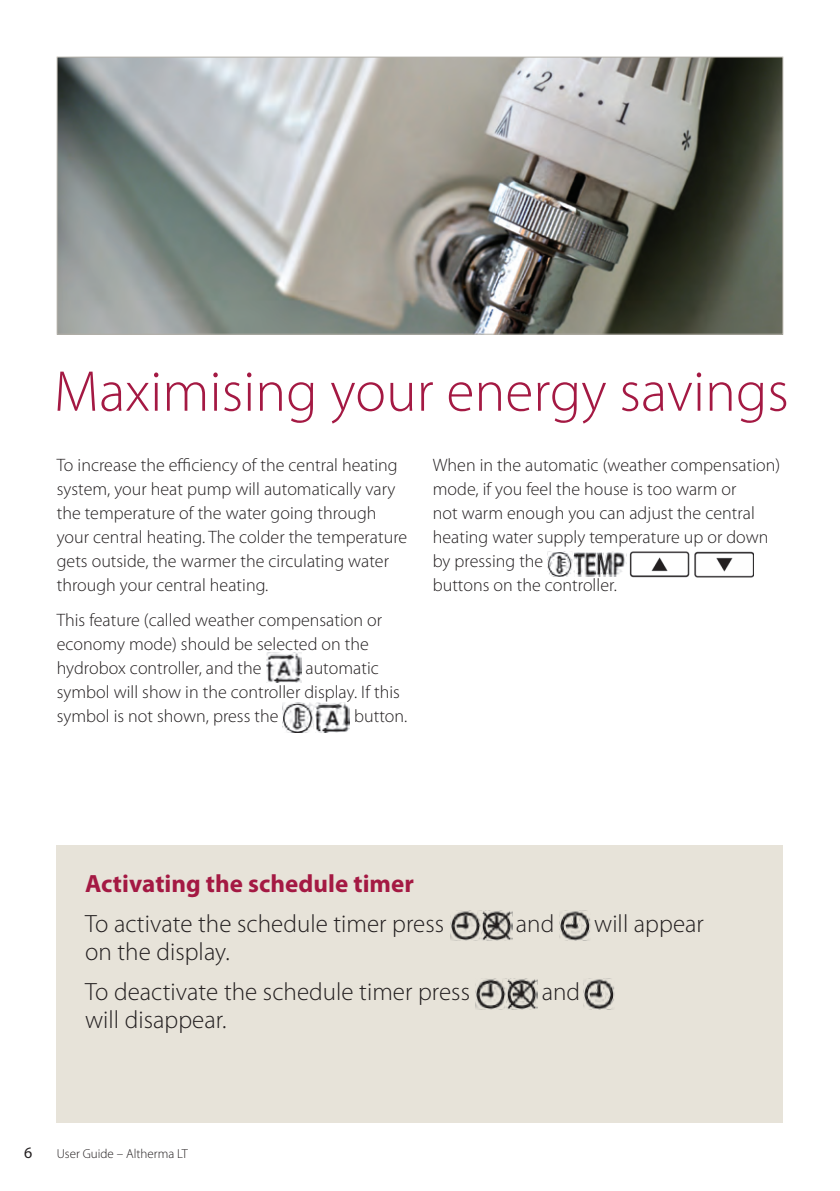
<style>
.page{position:relative;width:840px;height:1191px;background:#fff}
.page>*{position:absolute;margin:0;border:0;box-sizing:border-box;transform-origin:0 0}
.t1{font:300 58px "Myriad Pro";color:#a41943}
.t2{font:300 25px/40px "Myriad Pro";color:#231f20}
.t3{font:700 25px "Myriad Pro";color:#a41943}
.t4{font:300 18px/24px "Myriad Pro";color:#231f20}
.t5{font:16px "Myriad Pro";color:#231f20}
.t6{font:300 13px "Myriad Pro";color:#231f20}
</style>
<div class="page">
<div style="left:57px;top:845px;width:725px;height:278px;background:#e7e3d9"></div>
<img style="left:59px;top:59px;width:721px;height:273px">
<img style="left:450px;top:910px;width:62px;height:31px">
<img style="left:559px;top:910px;width:31px;height:31px">
<svg style="left:301px;top:652px;width:1px;height:31px"></svg>
<img style="left:266px;top:652px;width:35px;height:31px">
<svg style="left:287px;top:708px;width:63px;height:25px"></svg>
<img style="left:282px;top:702px;width:67px;height:30px">
<svg style="left:552px;top:576px;width:65px;height:1px"></svg>
<img style="left:547px;top:551px;width:78px;height:25px">
<img style="left:629px;top:551px;width:60px;height:27px">
<img style="left:694px;top:551px;width:59px;height:27px">
<img style="left:475px;top:978px;width:62px;height:31px">
<img style="left:583px;top:978px;width:31px;height:31px">
<h1 class="t1" style="left:54px;top:359px;width:736px">Maximising your energy savings</h1>
<p class="t4" style="left:432px;top:453px;width:349px">When in the automatic (weather compensation) mode, if you feel the house is too warm or<br>not warm enough you can adjust the central heating water supply temperature up or down by pressing the<br>buttons on the controller.</p>
<p class="t4" style="left:57px;top:453px;width:352px">To increase the efficiency of the central heating system, your heat pump will automatically vary the temperature of the water going through your central heating. The colder the temperature gets outside, the warmer the circulating water through your central heating.</p>
<p class="t4" style="left:57px;top:608px;width:327px">This feature (called weather compensation or economy mode) should be selected on the hydrobox controller, and the</p>
<p class="t4" style="left:57px;top:656px;width:344px;text-indent:248px">automatic symbol will show in the controller display. If this symbol is not shown, press the</p>
<p class="t4" style="left:354px;top:704px;width:55px">button.</p>
<h2 class="t3" style="left:85px;top:867px;width:330px">Activating the schedule timer</h2>
<h2 class="t2" style="left:85px;top:904px;width:360px">To activate the schedule timer press</h2>
<h2 class="t2" style="left:515px;top:904px;width:40px">and</h2>
<h2 class="t2" style="left:594px;top:904px;width:111px">will appear</h2>
<h2 class="t2" style="left:85px;top:932px;width:386px">on the display.<br>To deactivate the schedule timer press</h2>
<h2 class="t2" style="left:541px;top:972px;width:40px">and</h2>
<h2 class="t2" style="left:85px;top:1000px;width:143px">will disappear.</h2>
<p class="t5" style="left:24px;top:1142px;width:10px">6</p>
<p class="t6" style="left:57px;top:1146px;width:133px">User Guide – Altherma LT</p>
</div>
